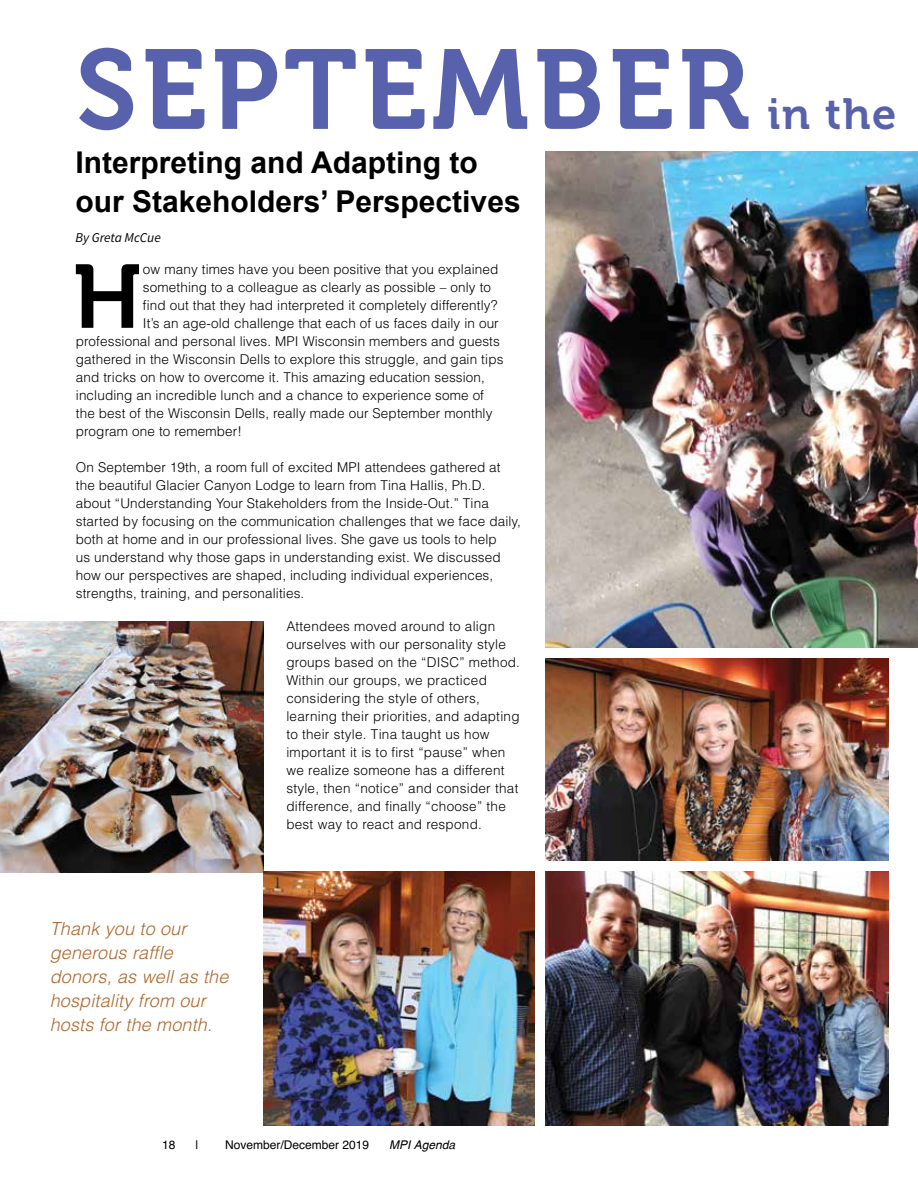
<style>
.page{position:relative;width:918px;height:1188px;background:#fff}
.page>*{position:absolute;margin:0;border:0;box-sizing:border-box;transform-origin:0 0}
.t1{font:112.5px "Museo 700";letter-spacing:.04em;color:#5761ac}
.t2{font:89.55px "Museo 700";color:#000}
.t3{font:43.5px "Museo 700";color:#5761ac}
.t4{font:700 30px/39px "Arial";color:#000}
.t5{font:italic 300 18px/24px "Helvetica";letter-spacing:.01em;color:#ad662c}
.t6{font:300 13.5px/18px "Helvetica";letter-spacing:.01em;color:#000}
.t7{font:italic 13.5px "Source Sans Pro";letter-spacing:-.01em;color:#000}
.t8{font:12px "Helvetica";color:#000}
.t9{font:italic 12px "Helvetica cyr";color:#000}
</style>
<div class="page">
<img style="left:0;top:621px;width:263px;height:252px">
<img style="left:263px;top:871px;width:272px;height:254px">
<img style="left:546px;top:658px;width:342px;height:203px">
<img style="left:546px;top:871px;width:342px;height:254px">
<img style="left:546px;top:152px;width:372px;height:496px">
<h1 class="t1" style="left:76px;top:27px;width:676px">SEPTEMBER</h1>
<h3 class="t4" style="left:76px;top:144px;width:447px">Interpreting and Adapting to our Stakeholders’ Perspectives</h3>
<p class="t7" style="left:76px;top:230px;width:87px">By Greta McCue</p>
<h2 class="t2" style="left:73px;top:247px;width:71px">H</h2>
<p class="t6" style="left:143px;top:260px;width:357px">ow many times have you been positive that you explained</p>
<p class="t6" style="left:143px;top:278px;width:350px">something to a colleague as clearly as possible – only to</p>
<p class="t6" style="left:143px;top:296px;width:356px">find out that they had interpreted it completely differently?</p>
<p class="t6" style="left:143px;top:314px;width:357px">It’s an age-old challenge that each of us faces daily in our</p>
<p class="t6" style="left:76px;top:332px;width:426px">professional and personal lives. MPI Wisconsin members and guests</p>
<p class="t6" style="left:76px;top:350px;width:429px">gathered in the Wisconsin Dells to explore this struggle, and gain tips</p>
<p class="t6" style="left:76px;top:368px;width:411px">and tricks on how to overcome it. This amazing education session,</p>
<p class="t6" style="left:76px;top:386px;width:410px">including an incredible lunch and a chance to experience some of</p>
<p class="t6" style="left:76px;top:404px;width:418px">the best of the Wisconsin Dells, really made our September monthly</p>
<p class="t6" style="left:76px;top:422px;width:168px">program one to remember!</p>
<p class="t6" style="left:76px;top:458px;width:447px">On September 19th, a room full of excited MPI attendees gathered at the beautiful Glacier Canyon Lodge to learn from Tina Hallis, Ph.D. about “Understanding Your Stakeholders from the Inside-Out.” Tina started by focusing on the communication challenges that we face daily, both at home and in our professional lives. She gave us tools to help<br>us understand why those gaps in understanding exist. We discussed how our perspectives are shaped, including individual experiences, strengths, training, and personalities.</p>
<p class="t6" style="left:286px;top:617px;width:235px">Attendees moved around to align ourselves with our personality style groups based on the “DISC” method.<br>Within our groups, we practiced considering the style of others, learning their priorities, and adapting to their style. Tina taught us how important it is to first “pause” when we realize someone has a different style, then “notice” and consider that difference, and finally “choose” the best way to react and respond.</p>
<h3 class="t3" style="left:767px;top:90px;width:131px">in the</h3>
<h3 class="t5" style="left:50px;top:917px;width:180px">Thank you to our generous raffle donors, as well as the hospitality from our hosts for the month.</h3>
<p class="t8" style="left:162px;top:1136px;width:15px">18</p>
<p class="t8" style="left:195px;top:1136px;width:5px">|</p>
<p class="t8" style="left:225px;top:1136px;width:146px">November/December 2019</p>
<p class="t9" style="left:389px;top:1138px;width:68px">MPI Agenda</p>
</div>
